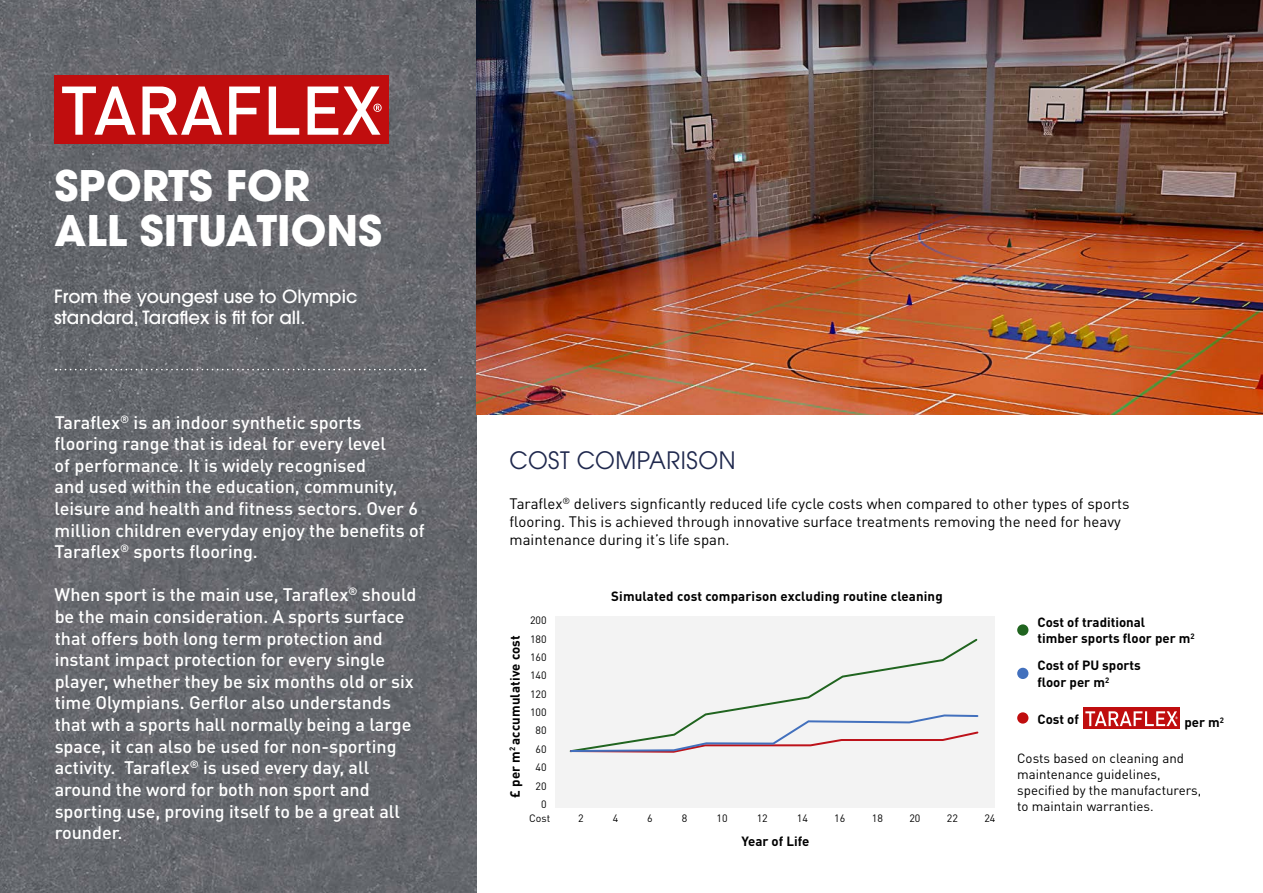
<style>
.page{position:relative;width:1263px;height:893px;background:#fff}
.page>*{position:absolute;margin:0;border:0;box-sizing:border-box;transform-origin:0 0}
.t1{font:700 41.85px/45px "ITC Avant Garde Pro";color:#fff}
.t2{font:23.85px "ITC Avant Garde Pro";letter-spacing:.02em;color:#1f284d;scale:.95 1}
.t3{font:500 18.15px/21.8px "ITC Avant Garde Pro";color:#fff}
.t4{font:500 18px/21.6px "DIN Pro";color:#fff}
.t5{font:15px/18px "DIN Pro";color:#000}
.t6{font:700 13.2px/15.9px "DIN Pro";color:#000}
.t7{font:13.2px/15.9px "DIN Pro";color:#000}
.t8{font:10.65px/18.3px "DIN Pro";color:#000;text-align:right}
</style>
<div class="page">
<img style="left:0;top:0;width:476px;height:893px">
<svg style="left:55px;top:369px;width:370px;height:1px"></svg>
<div style="left:55px;top:75px;width:334px;height:69px;background:#c00d0e"></div>
<svg style="left:62px;top:87px;width:74px;height:48px"></svg>
<svg style="left:142px;top:87px;width:80px;height:48px"></svg>
<svg style="left:229px;top:87px;width:31px;height:48px"></svg>
<svg style="left:269px;top:87px;width:30px;height:48px"></svg>
<svg style="left:308px;top:87px;width:74px;height:48px"></svg>
<img style="left:476px;top:0;width:787px;height:415px">
<div style="left:555px;top:616px;width:440px;height:192px;background:#f3f3f3"></div>
<svg style="left:708px;top:638px;width:270px;height:75px"></svg>
<div style="left:1083px;top:708px;width:97px;height:21px;background:#c00d0e"></div>
<svg style="left:1085px;top:711px;width:92px;height:15px"></svg>
<div style="left:1017px;top:624px;width:11px;height:12px;background:#20641f;border-radius:50%"></div>
<div style="left:1017px;top:668px;width:11px;height:11px;background:#4270bd;border-radius:50%"></div>
<div style="left:1017px;top:712px;width:11px;height:12px;background:#c00d0e;border-radius:50%"></div>
<svg style="left:569px;top:713px;width:410px;height:40px"></svg>
<h1 class="t1" style="left:55px;top:163px;width:329px">SPORTS FOR<br>ALL SITUATIONS</h1>
<p class="t3" style="left:54px;top:285px;width:305px">From the youngest use to Olympic standard, Taraflex is fit for all.</p>
<p class="t4" style="left:55px;top:411px;width:371px">Taraflex<sup>®</sup> is an indoor synthetic sports flooring range that is ideal for every level<br>of performance. It is widely recognised<br>and used within the education, community, leisure and health and fitness sectors. Over 6 million children everyday enjoy the benefits of Taraflex<sup>®</sup> sports flooring.</p>
<p class="t4" style="left:55px;top:583px;width:363px">When sport is the main use, Taraflex<sup>®</sup> should be the main consideration. A sports surface that offers both long term protection and instant impact protection for every single player, whether they be six months old or six time Olympians. Gerflor also understands that wth a sports hall normally being a large space, it can also be used for non-sporting activity. Taraflex<sup>®</sup> is used every day, all around the word for both non sport and sporting use, proving itself to be a great all rounder.</p>
<h2 class="t2" style="left:510px;top:446px;width:239px">COST COMPARISON</h2>
<p class="t5" style="left:510px;top:494px;width:622px">Taraflex<sup>®</sup> delivers signficantly reduced life cycle costs when compared to other types of sports flooring. This is achieved through innovative surface treatments removing the need for heavy maintenance during it’s life span.</p>
<p class="t6" style="left:611px;top:588px;width:333px">Simulated cost comparison excluding routine cleaning</p>
<p class="t8" style="left:530px;top:611px;width:18px">200<br>180<br>160<br>140<br>120<br>100<br>80<br>60<br>40<br>20<br>0</p>
<p class="t8" style="left:529px;top:809px;width:23px">Cost</p>
<p class="t8" style="left:578px;top:809px;width:7px">2</p>
<p class="t8" style="left:613px;top:809px;width:7px">4</p>
<p class="t8" style="left:647px;top:809px;width:7px">6</p>
<p class="t8" style="left:682px;top:809px;width:7px">8</p>
<p class="t8" style="left:716px;top:809px;width:13px">10</p>
<p class="t8" style="left:757px;top:809px;width:13px">12</p>
<p class="t8" style="left:797px;top:809px;width:13px">14</p>
<p class="t8" style="left:834px;top:809px;width:13px">16</p>
<p class="t8" style="left:872px;top:809px;width:13px">18</p>
<p class="t8" style="left:909px;top:809px;width:13px">20</p>
<p class="t8" style="left:947px;top:809px;width:13px">22</p>
<p class="t8" style="left:984px;top:809px;width:13px">24</p>
<p class="t6" style="left:506px;top:798px;width:164px;rotate:-90deg">£ per m<sup>2</sup> accumulative cost</p>
<p class="t6" style="left:741px;top:833px;width:69px">Year of Life</p>
<p class="t6" style="left:1037px;top:614px;width:159px">Cost of traditional<br>timber sports floor per m<sup>2</sup></p>
<p class="t6" style="left:1037px;top:656px;width:105px;line-height:17.2px">Cost of PU sports floor per m<sup>2</sup></p>
<p class="t6" style="left:1037px;top:710px;width:43px">Cost of</p>
<p class="t6" style="left:1184px;top:714px;width:41px">per m<sup>2</sup></p>
<p class="t7" style="left:1017px;top:750px;width:185px">Costs based on cleaning and maintenance guidelines, specified by the manufacturers, to maintain warranties.</p>
</div>
